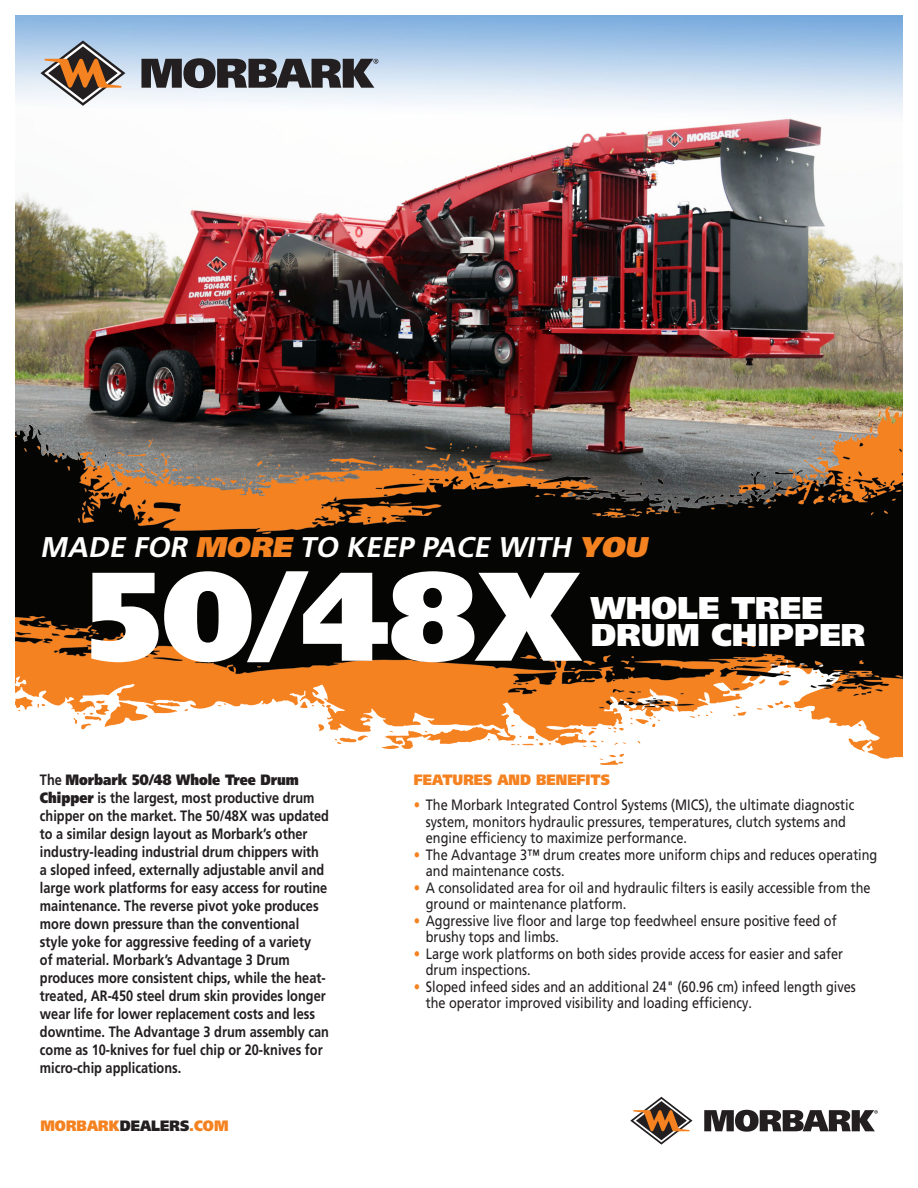
<style>
.page{position:relative;width:918px;height:1188px;background:#fff}
.page>*{position:absolute;margin:0;border:0;box-sizing:border-box;transform-origin:0 0}
.t1{font:900 126px "Frutiger LT Pro";color:#fff}
.t2{font:900 31.5px/27px "Frutiger LT Pro";color:#fff}
.t3{font:italic 700 28.5px "Frutiger LT Pro";color:#fff}
.t4{font:700 15px/18px "Frutiger LT Pro";color:#231f20;scale:.85 1}
.t5{font:15px/16.5px "Frutiger LT Pro";color:#231f20;scale:.85 1}
.t6{font:900 15px "Frutiger LT Pro";color:#f58220;scale:.9 1}
.s1{font-weight:900;color:#f58220}
.s2{font-weight:900}
.s3{color:#f58220}
.s4{color:#231f20}
</style>
<div class="page">
<img style="left:16px;top:16px;width:886px;height:329px">
<img style="left:16px;top:345px;width:886px;height:765px">
<svg style="left:40px;top:40px;width:85px;height:66px"></svg>
<svg style="left:141px;top:58px;width:237px;height:30px;background:#56575d"></svg>
<svg style="left:630px;top:1097px;width:63px;height:48px"></svg>
<svg style="left:704px;top:1110px;width:174px;height:22px"></svg>
<p class="t3" style="left:40px;top:530px;width:615px">MADE FOR <span class="s1">MORE</span> TO KEEP PACE WITH <span class="s1">YOU</span></p>
<p class="t1" style="left:87px;top:540px;width:496px">50/48X</p>
<p class="t2" style="left:591px;top:595px;width:276px">WHOLE TREE<br>DRUM CHIPPER</p>
<p class="t4" style="left:40px;top:770px;width:342px">The <span class="s2">Morbark 50/48 Whole Tree Drum Chipper</span> is the largest, most productive drum chipper on the market. The 50/48X was updated to a similar design layout as Morbark’s other industry-leading industrial drum chippers with a sloped infeed, externally adjustable anvil and large work platforms for easy access for routine maintenance. The reverse pivot yoke produces more down pressure than the conventional style yoke for aggressive feeding of a variety<br>of material. Morbark’s Advantage 3 Drum produces more consistent chips, while the heat&shy;treated, AR-450 steel drum skin provides longer wear life for lower replacement costs and less downtime. The Advantage 3 drum assembly can come as 10-knives for fuel chip or 20-knives for micro‑chip applications.</p>
<p class="t6" style="left:414px;top:770px;width:220px">FEATURES AND BENEFITS</p>
<p class="t5" style="left:426px;top:797px;width:506px;text-indent:-12px"><span class="s3">•</span> The Morbark Integrated Control Systems (MICS), the ultimate diagnostic system, monitors hydraulic pressures, temperatures, clutch systems and engine efficiency to maximize performance.</p>
<p class="t5" style="left:426px;top:846px;width:533px;text-indent:-12px"><span class="s3">•</span> The Advantage 3™ drum creates more uniform chips and reduces operating and maintenance costs.</p>
<p class="t5" style="left:426px;top:879px;width:525px;text-indent:-12px"><span class="s3">•</span> A consolidated area for oil and hydraulic filters is easily accessible from the ground or maintenance platform.</p>
<p class="t5" style="left:426px;top:912px;width:485px;text-indent:-12px"><span class="s3">•</span> Aggressive live floor and large top feedwheel ensure positive feed of brushy tops and limbs.</p>
<p class="t5" style="left:426px;top:945px;width:492px;text-indent:-12px"><span class="s3">•</span> Large work platforms on both sides provide access for easier and safer drum inspections.</p>
<p class="t5" style="left:426px;top:978px;width:507px;text-indent:-12px"><span class="s3">•</span> Sloped infeed sides and an additional 24" (60.96 cm) infeed length gives the operator improved visibility and loading efficiency.</p>
<p class="t6" style="left:40px;top:1116px;width:210px">MORBARK<span class="s4">DEALERS</span>.COM</p>
</div>
